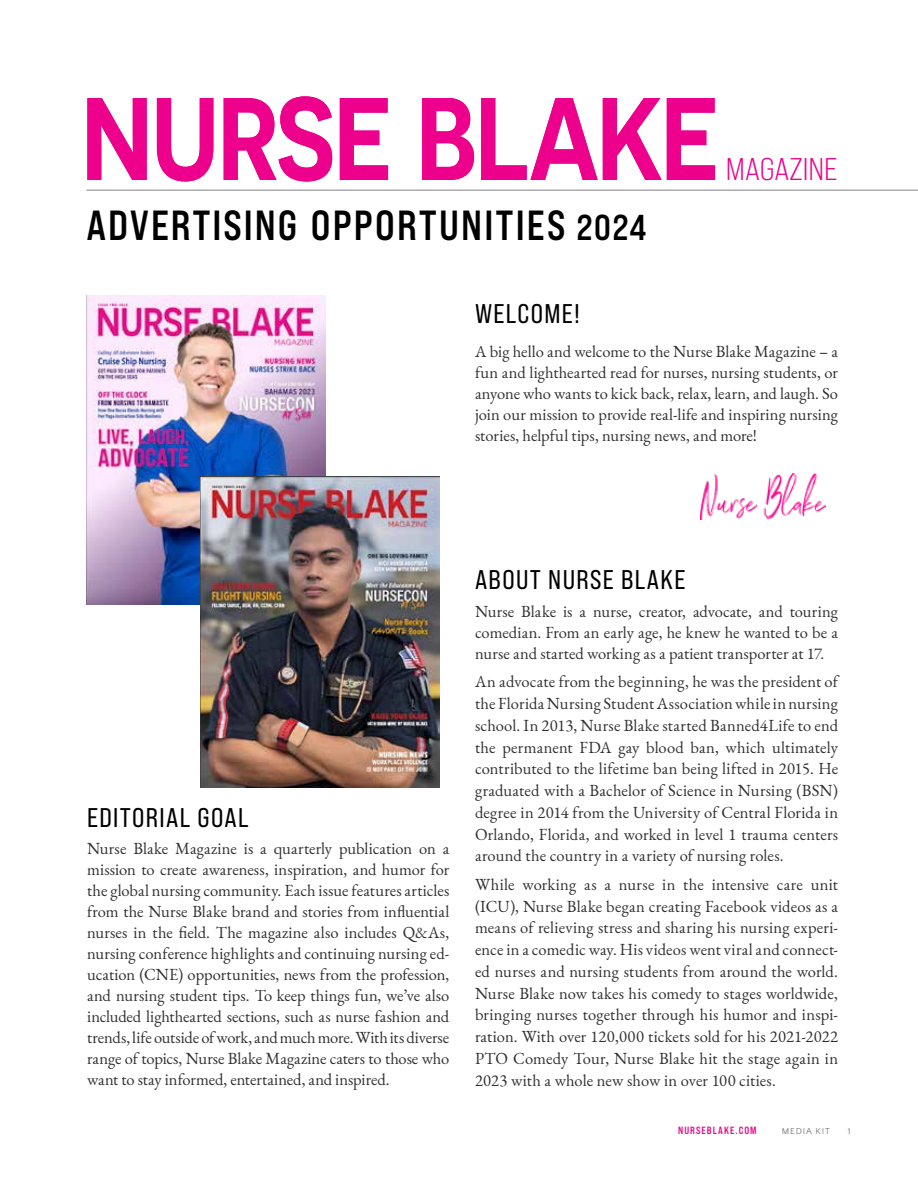
<style>
.page{position:relative;width:918px;height:1188px;background:#fff}
.page>*{position:absolute;margin:0;border:0;box-sizing:border-box;transform-origin:0 0}
.t1{font:600 117.15px "Novecentosans";letter-spacing:-.015em;color:#ec008c;scale:.9 1}
.t2{font:42px "Bebas Neue Pro Exp Bd";letter-spacing:.055em;color:#000;scale:.92 1}
.t3{font:31.35px "Bebas Neue Pro Sm E Bk";color:#ec008c;scale:1.05 1}
.t4{font:27px "Bebas Neue Pro Sm E Rg";letter-spacing:.05em;color:#000}
.t5{font:16.5px/21px "EB Garamond";letter-spacing:.005em;color:#2f2f2f;text-align:justify}
.t6{font:10.5px "Bebas Neue Pro Sm E Bd";letter-spacing:.1em;color:#e90c8b}
.t7{font:8.85px "Quattrocento Sans";letter-spacing:.1em;color:#807e7e}
.s1{font-size:36px}
</style>
<div class="page">
<img style="left:701px;top:474px;width:124px;height:46px">
<hr style="left:86px;top:190px;width:832px;height:1px;background:#000">
<img style="left:86px;top:296px;width:239px;height:309px">
<img style="left:201px;top:477px;width:238px;height:311px">
<h1 class="t1" style="left:81px;top:68px;width:710px">NURSE BLAKE</h1>
<h2 class="t2" style="left:86px;top:199px;width:610px">ADVERTISING OPPORTUNITIES <span class="s1">2024</span></h2>
<h3 class="t3" style="left:726px;top:151px;width:108px">MAGAZINE</h3>
<h3 class="t4" style="left:475px;top:298px;width:107px">WELCOME!</h3>
<p class="t5" style="left:475px;top:341px;width:365px">A big hello and welcome to the Nurse Blake Magazine – a fun and lighthearted read for nurses, nursing students, or anyone who wants to kick back, relax, learn, and laugh. So join our mission to provide real-life and inspiring nursing stories, helpful tips, nursing news, and more!</p>
<h3 class="t4" style="left:87px;top:801px;width:163px">EDITORIAL GOAL</h3>
<p class="t5" style="left:87px;top:838px;width:364px">Nurse Blake Magazine is a quarterly publication on a mission to create awareness, inspiration, and humor for the global nursing community. Each issue features articles from the Nurse Blake brand and stories from influential nurses in the field. The magazine also includes Q&amp;As, nursing conference highlights and continuing nursing ed&shy;ucation (CNE) opportunities, news from the profession, and nursing student tips. To keep things fun, we’ve also included lighthearted sections, such as nurse fashion and trends, life outside of work, and much more. With its diverse range of topics, Nurse Blake Magazine caters to those who want to stay informed, entertained, and inspired.</p>
<h3 class="t4" style="left:475px;top:564px;width:212px">ABOUT NURSE BLAKE</h3>
<p class="t5" style="left:475px;top:601px;width:365px">Nurse Blake is a nurse, creator, advocate, and touring comedian. From an early age, he knew he wanted to be a nurse and started working as a patient transporter at 17.</p>
<p class="t5" style="left:475px;top:671px;width:365px;line-height:21.8px">An advocate from the beginning, he was the president of the Florida Nursing Student Association while in nursing school. In 2013, Nurse Blake started Banned4Life to end the permanent FDA gay blood ban, which ultimately contributed to the lifetime ban being lifted in 2015. He graduated with a Bachelor of Science in Nursing (BSN) degree in 2014 from the University of Central Florida in Orlando, Florida, and worked in level 1 trauma centers around the country in a variety of nursing roles.</p>
<p class="t5" style="left:475px;top:874px;width:365px;line-height:21.8px">While working as a nurse in the intensive care unit (ICU), Nurse Blake began creating Facebook videos as a means of relieving stress and sharing his nursing experi&shy;ence in a comedic way. His videos went viral and connect&shy;ed nurses and nursing students from around the world.<br>Nurse Blake now takes his comedy to stages worldwide, bringing nurses together through his humor and inspi&shy;ration. With over 120,000 tickets sold for his 2021-2022<br>PTO Comedy Tour, Nurse Blake hit the stage again in 2023 with a whole new show in over 100 cities.</p>
<p class="t6" style="left:678px;top:1124px;width:80px">NURSEBLAKE.COM</p>
<p class="t7" style="left:782px;top:1126px;width:50px">MEDIA KIT</p>
<p class="t7" style="left:848px;top:1126px;width:4px">1</p>
</div>
